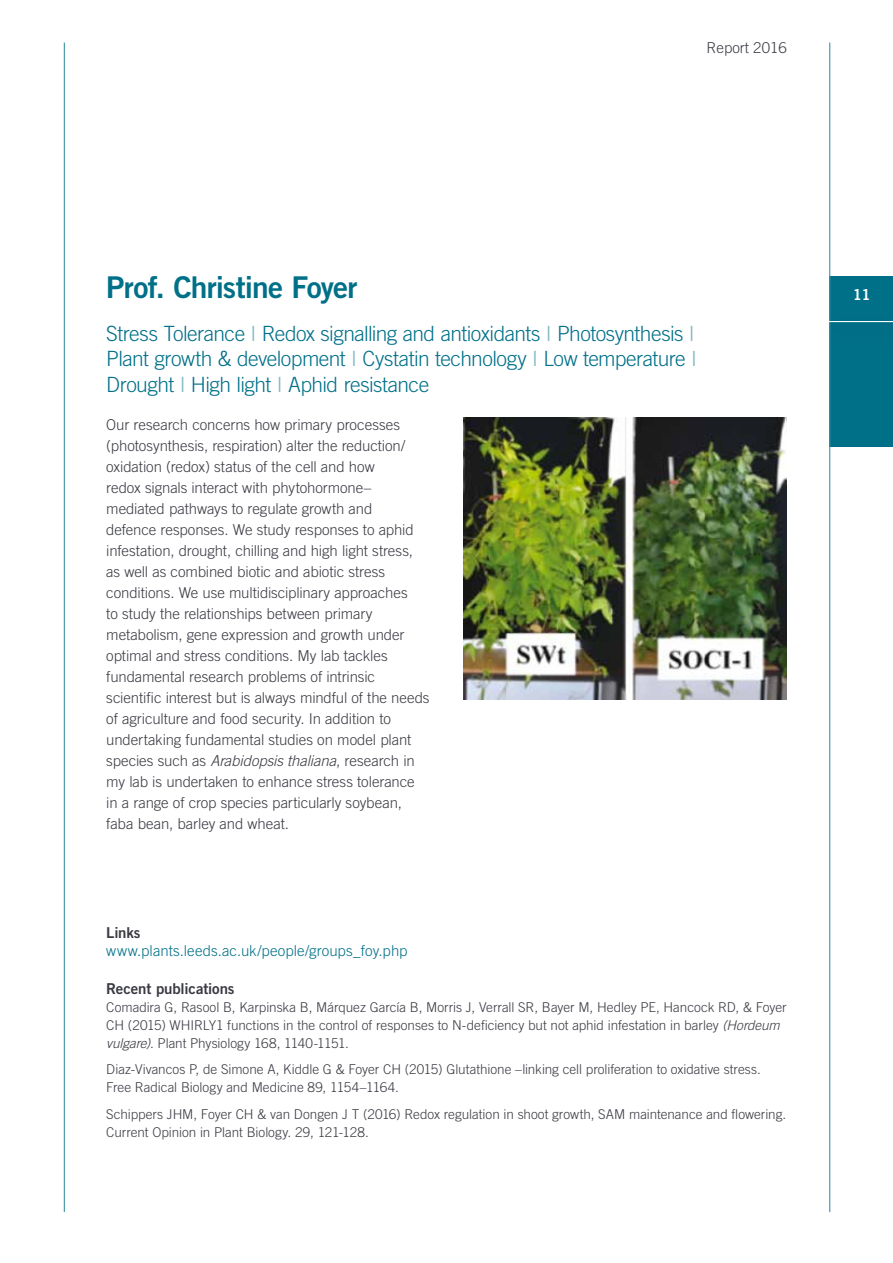
<style>
.page{position:relative;width:893px;height:1263px;background:#fff}
.page>*{position:absolute;margin:0;border:0;box-sizing:border-box;transform-origin:0 0}
.t1{font:30px "Trade Gothic LT Std Bd 2";letter-spacing:-.03em;color:#007088}
.t2{font:300 21px/25.5px "Trade Gothic LT Std";letter-spacing:-.025em;color:#007088;text-align:justify}
.t3{font:300 15px/21px "Trade Gothic LT Std";letter-spacing:-.005em;color:#3a3b43}
.t4{font:300 15px "Trade Gothic LT Std";letter-spacing:.005em;color:#007088}
.t5{font:15px "Trade Gothic LT Std Bd 2";letter-spacing:-.01em;color:#3a3b43}
.t6{font:15px "Trade Gothic LT Std Bd 2";color:#fff}
.t7{font:300 13.5px/18px "Trade Gothic LT Std";letter-spacing:-.005em;color:#3a3b43}
.s1{color:#80b7c3}
.s2{font-style:italic}
</style>
<div class="page">
<div style="left:830px;top:276px;width:63px;height:170px;background:#007088"></div>
<hr style="left:64px;top:43px;width:1px;height:1169px;background:#4094a6">
<hr style="left:829px;top:43px;width:1px;height:1169px;background:#4094a6">
<div style="left:814px;top:308px;width:79px;height:39px;background:#002e54;opacity:.45"></div>
<hr style="left:823px;top:321px;width:70px;height:1px;background:#fff">
<img style="left:463px;top:417px;width:324px;height:282px">
<p class="t3" style="left:707px;top:37px;width:82px">Report 2016</p>
<h1 class="t1" style="left:106px;top:269px;width:253px">Prof. Christine Foyer</h1>
<h2 class="t2" style="left:106px;top:320px;width:592px">Stress Tolerance <span class="s1">I</span> Redox signalling and antioxidants <span class="s1">I</span> Photosynthesis <span class="s1">I </span>Plant growth &amp; development <span class="s1">I</span> Cystatin technology <span class="s1">I</span> Low temperature <span class="s1">I </span>Drought <span class="s1">I</span> High light <span class="s1">I</span> Aphid resistance</h2>
<p class="t3" style="left:106px;top:414px;width:325px">Our research concerns how primary processes (photosynthesis, respiration) alter the reduction/ oxidation (redox) status of the cell and how<br>redox signals interact with phytohormone– mediated pathways to regulate growth and<br>defence responses. We study responses to aphid infestation, drought, chilling and high light stress, as well as combined biotic and abiotic stress conditions. We use multidisciplinary approaches<br>to study the relationships between primary metabolism, gene expression and growth under optimal and stress conditions. My lab tackles fundamental research problems of intrinsic scientific interest but is always mindful of the needs of agriculture and food security. In addition to undertaking fundamental studies on model plant species such as <span class="s2">Arabidopsis thaliana</span>, research in my lab is undertaken to enhance stress tolerance in a range of crop species particularly soybean, faba bean, barley and wheat.</p>
<p class="t5" style="left:106px;top:923px;width:36px">Links</p>
<p class="t4" style="left:106px;top:942px;width:303px">www.plants.leeds.ac.uk/people/groups_foy.php</p>
<p class="t5" style="left:106px;top:979px;width:130px">Recent publications</p>
<p class="t7" style="left:106px;top:998px;width:682px">Comadira G, Rasool B, Karpinska B, Márquez García B, Morris J, Verrall SR, Bayer M, Hedley PE, Hancock RD, &amp; Foyer<br>CH (2015) WHIRLY1 functions in the control of responses to N-deficiency but not aphid infestation in barley <span class="s2">(Hordeum vulgare)</span>. Plant Physiology 168, 1140-1151.</p>
<p class="t7" style="left:106px;top:1060px;width:656px">Diaz-Vivancos P, de Simone A, Kiddle G &amp; Foyer CH (2015) Glutathione –linking cell proliferation to oxidative stress.<br>Free Radical Biology and Medicine 89, 1154–1164.</p>
<p class="t7" style="left:106px;top:1105px;width:681px">Schippers JHM, Foyer CH &amp; van Dongen J T (2016) Redox regulation in shoot growth, SAM maintenance and flowering.<br>Current Opinion in Plant Biology. 29, 121-128.</p>
<p class="t6" style="left:853px;top:285px;width:19px">11</p>
</div>
